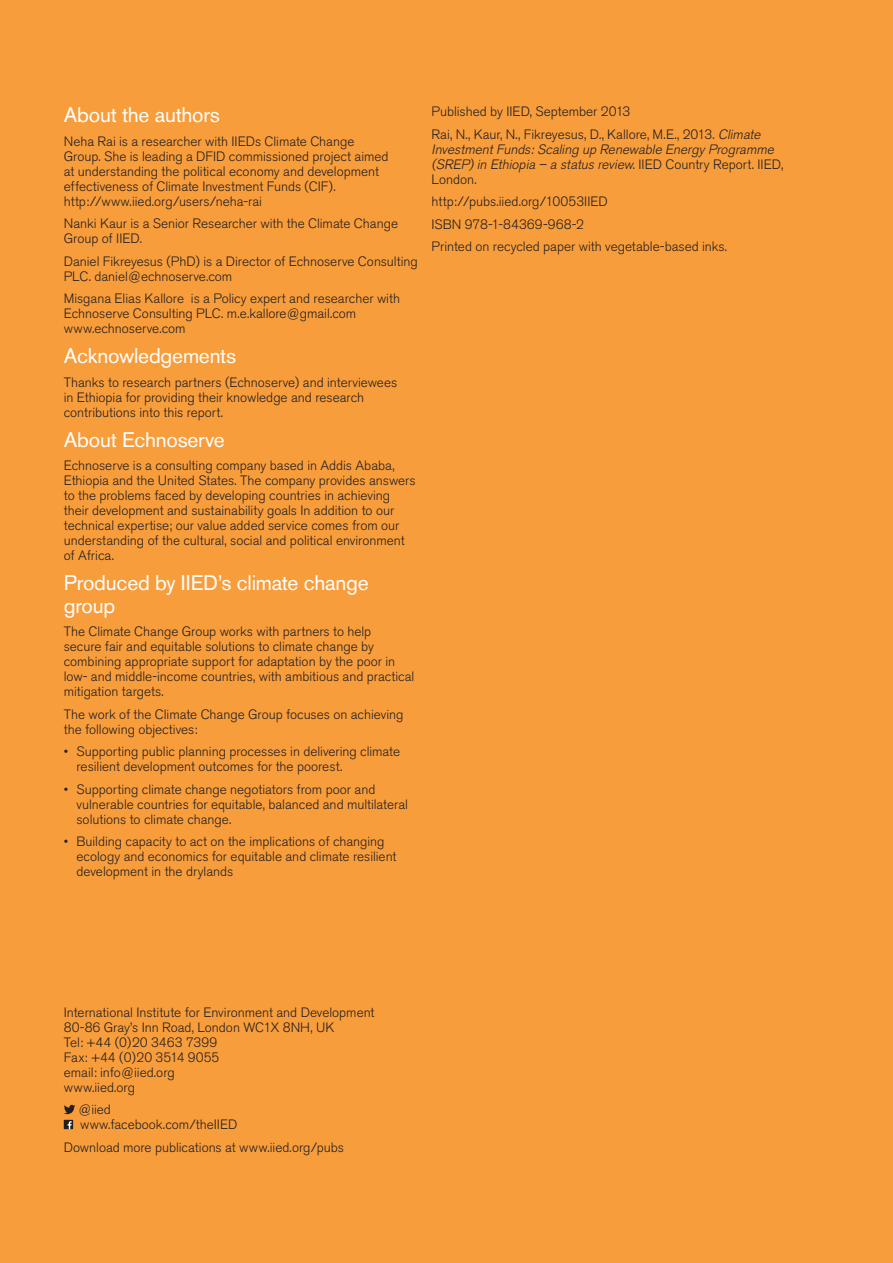
<style>
.page{position:relative;width:893px;height:1263px;background:#f89d3c}
.page>*{position:absolute;margin:0;border:0;box-sizing:border-box;transform-origin:0 0}
.t1{font:21px/22.5px "Akzidenz Grotesk BE";letter-spacing:-.01em;color:#fff}
.t2{font:300 13.5px/15px "Akzidenz Grotesk BE";color:#231f20}
.t3{font:italic 300 13.5px/15px "Akzidenz Grotesk BE";color:#231f20}
.s1{font-style:italic}
.s2{font-style:normal}
</style>
<div class="page">
<svg style="left:64px;top:1105px;width:11px;height:9px"></svg>
<div style="left:64px;top:1120px;width:9px;height:9px;background:#231f20"></div>
<svg style="left:68px;top:1121px;width:4px;height:8px"></svg>
<h1 class="t1" style="left:64px;top:104px;width:158px">About the authors</h1>
<p class="t2" style="left:64px;top:134px;width:326px">Neha Rai is a researcher with IIEDs Climate Change Group. She is leading a DFID commissioned project aimed at understanding the political economy and development effectiveness of Climate Investment Funds (CIF). http://www.iied.org/users/neha-rai</p>
<p class="t2" style="left:64px;top:216px;width:336px">Nanki Kaur is a Senior Researcher with the Climate Change<br>Group of IIED.</p>
<p class="t2" style="left:64px;top:254px;width:355px">Daniel Fikreyesus (PhD) is a Director of Echnoserve Consulting<br>PLC. daniel@echnoserve.com</p>
<p class="t2" style="left:64px;top:291px;width:338px">Misgana Elias Kallore is a Policy expert and researcher with<br>Echnoserve Consulting PLC. m.e.kallore@gmail.com www.echnoserve.com</p>
<h1 class="t1" style="left:64px;top:345px;width:174px">Acknowledgements</h1>
<p class="t2" style="left:64px;top:375px;width:335px">Thanks to research partners (Echnoserve) and interviewees in Ethiopia for providing their knowledge and research contributions into this report.</p>
<h1 class="t1" style="left:64px;top:428px;width:163px">About Echnoserve</h1>
<p class="t2" style="left:64px;top:458px;width:353px">Echnoserve is a consulting company based in Addis Ababa, Ethiopia and the United States. The company provides answers to the problems faced by developing countries in achieving their development and sustainability goals In addition to our technical expertise; our value added service comes from our understanding of the cultural, social and political environment of Africa.</p>
<h1 class="t1" style="left:64px;top:572px;width:306px">Produced by IIED’s climate change group</h1>
<p class="t2" style="left:64px;top:624px;width:352px">The Climate Change Group works with partners to help<br>secure fair and equitable solutions to climate change by combining appropriate support for adaptation by the poor in low- and middle-income countries, with ambitious and practical mitigation targets.</p>
<p class="t2" style="left:64px;top:707px;width:341px">The work of the Climate Change Group focuses on achieving the following objectives:</p>
<p class="t2" style="left:77px;top:744px;width:325px;text-indent:-13px">• Supporting public planning processes in delivering climate resilient development outcomes for the poorest.</p>
<p class="t2" style="left:77px;top:782px;width:333px;text-indent:-13px">• Supporting climate change negotiators from poor and vulnerable countries for equitable, balanced and multilateral solutions to climate change.</p>
<p class="t2" style="left:77px;top:834px;width:321px;text-indent:-13px">• Building capacity to act on the implications of changing ecology and economics for equitable and climate resilient development in the drylands</p>
<p class="t2" style="left:432px;top:101px;width:333px;line-height:22.5px">Published by IIED, September 2013<br>Rai, N., Kaur, N., Fikreyesus, D., Kallore, M.E., 2013. <span class="s1">Climate</span></p>
<p class="t3" style="left:432px;top:142px;width:353px">InvestmentFunds:Scaling up Renewable EnergyProgramme (SREP)in Ethiopia – a status review<span class="s2">. I I E D C o u n t r y R e p o r t . I I E D ,<br>London.</span></p>
<p class="t2" style="left:432px;top:191px;width:297px;line-height:22.5px">http://pubs.iied.org/10053IIED<br>ISBN 978-1-84369-968-2<br>Printed on recycled paper with vegetable-based inks.</p>
<p class="t2" style="left:64px;top:1005px;width:312px">International Institute for Environment and Development<br>80-86 Gray’s Inn Road, London WC1X 8NH, UK<br>Tel: +44 (0)20 3463 7399<br>Fax: +44 (0)20 3514 9055<br>email: info@iied.org<br>www.iied.org</p>
<p class="t2" style="left:79px;top:1102px;width:160px">@iied www.facebook.com/theIIED</p>
<p class="t2" style="left:64px;top:1140px;width:282px">Download more publications at www.iied.org/pubs</p>
</div>
